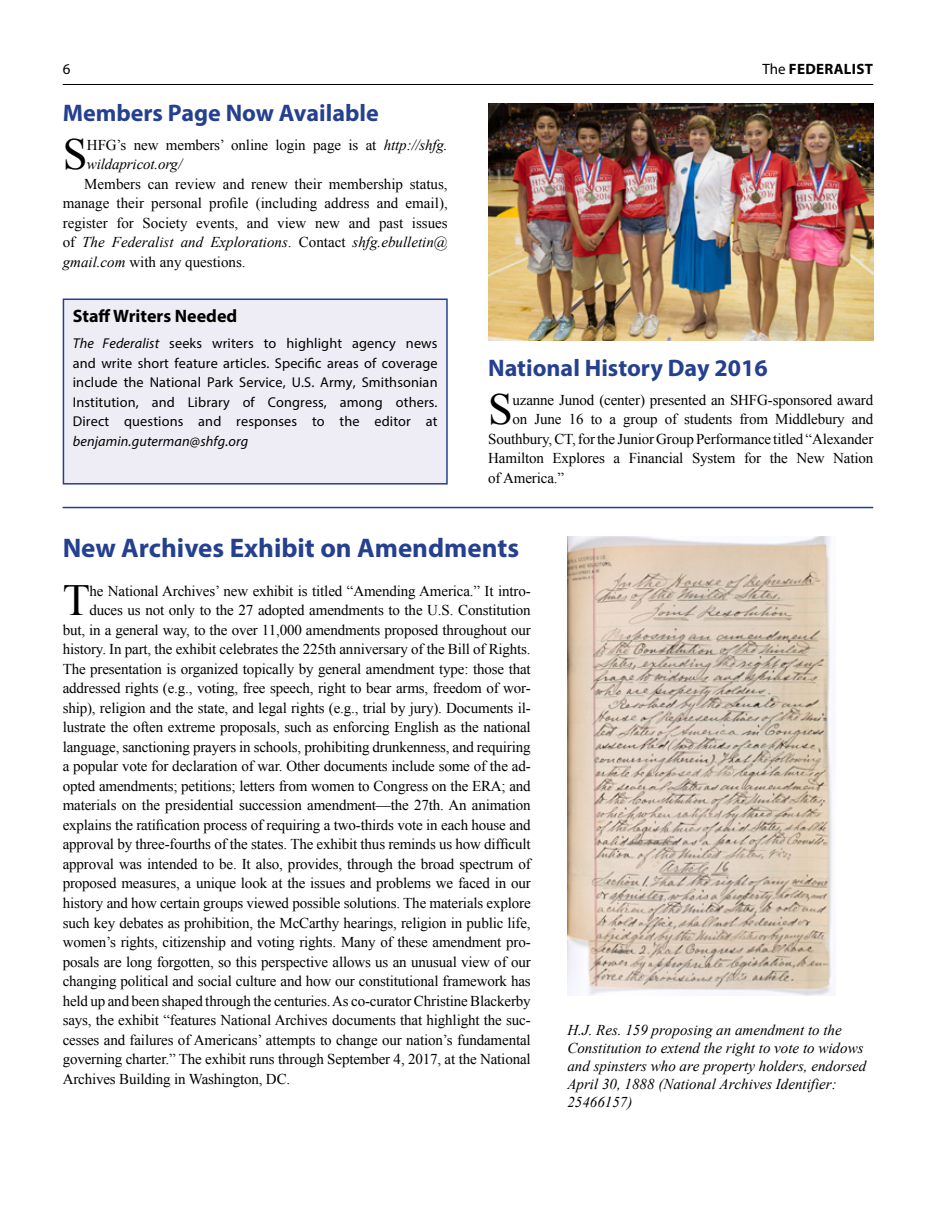
<style>
.page{position:relative;width:936px;height:1206px;background:#fff}
.page>*{position:absolute;margin:0;border:0;box-sizing:border-box;transform-origin:0 0}
.t1{font:44.4px "Times New Roman";color:#000}
.t2{font:700 27px "Myriad Pro";color:#25408f}
.t3{font:700 24px "Myriad Pro";color:#25408f}
.t4{font:700 18px "Myriad Pro";color:#000}
.t5{font:15px/19.5px "Times New Roman";letter-spacing:-.01em;color:#000}
.t6{font:italic 15px/18px "Times New Roman";color:#000}
.t7{font:700 15px "Myriad Pro";letter-spacing:.02em;color:#000}
.t8{font:15px "Myriad Pro";color:#000}
.t9{font:14.25px/19.5px "Myriad Pro";letter-spacing:.01em;color:#000;text-align:justify}
.t10{font:italic 14.25px "Myriad Pro";letter-spacing:.01em;color:#000}
.s1{font-weight:400}
.s2{font-style:italic}
</style>
<div class="page">
<hr style="left:63px;top:84px;width:810px;height:1px;background:#000">
<img style="left:567px;top:536px;width:267px;height:459px">
<img style="left:488px;top:103px;width:385px;height:237px">
<hr style="left:63px;top:506px;width:810px;height:2px;background:#25408f">
<div style="left:63px;top:299px;width:384px;height:185px;background:#eeedf5"></div>
<div style="left:63px;top:298px;width:384px;height:186px;border:2px solid #25408f"></div>
<p class="t8" style="left:63px;top:60px;width:9px">6</p>
<p class="t7" style="left:762px;top:59px;width:112px"><span class="s1">The</span> FEDERALIST</p>
<h3 class="t3" style="left:63px;top:97px;width:317px">Members Page Now Available</h3>
<h1 class="t1" style="left:63px;top:124px;width:26px">S</h1>
<p class="t5" style="left:87px;top:135px;width:362px">HFG’s new members’ online login page is at <span class="s2">http://shfg. wildapricot.org/</span></p>
<p class="t5" style="left:63px;top:174px;width:386px;text-align:justify;text-indent:22px">Members can review and renew their membership status, manage their personal profile (including address and email), register for Society events, and view new and past issues of <span class="s2">The Federalist and Explorations</span>. Contact <span class="s2">shfg.ebulletin@ gmail.com</span> with any questions.</p>
<p class="t4" style="left:73px;top:304px;width:166px">Staff Writers Needed</p>
<p class="t9" style="left:73px;top:333px;width:366px"><span class="s2">The Federalist</span> seeks writers to highlight agency news and write short feature articles. Specific areas of coverage include the National Park Service, U.S. Army, Smithsonian Institution, and Library of Congress, among others.<br>Direct questions and responses to the editor at</p>
<p class="t10" style="left:73px;top:432px;width:177px">benjamin.guterman@shfg.org</p>
<h3 class="t3" style="left:488px;top:352px;width:281px">National History Day 2016</h3>
<h1 class="t1" style="left:488px;top:379px;width:26px">S</h1>
<p class="t5" style="left:512px;top:389px;width:362px">uzanne Junod (center) presented an SHFG-sponsored award</p>
<p class="t5" style="left:512px;top:409px;width:362px">on June 16 to a group of students from Middlebury and</p>
<p class="t5" style="left:488px;top:428px;width:386px">Southbury, CT, for the Junior Group Performance titled “Alexander</p>
<p class="t5" style="left:488px;top:448px;width:386px">Hamilton Explores a Financial System for the New Nation</p>
<p class="t5" style="left:488px;top:467px;width:77px">of America.”</p>
<h2 class="t2" style="left:63px;top:530px;width:458px">New Archives Exhibit on Amendments</h2>
<h1 class="t1" style="left:63px;top:570px;width:29px">T</h1>
<p class="t5" style="left:89px;top:580px;width:442px">he National Archives’ new exhibit is titled “Amending America.” It intro-</p>
<p class="t5" style="left:89px;top:600px;width:442px">duces us not only to the 27 adopted amendments to the U.S. Constitution</p>
<p class="t5" style="left:63px;top:619px;width:469px">but, in a general way, to the over 11,000 amendments proposed throughout our</p>
<p class="t5" style="left:63px;top:639px;width:469px">history. In part, the exhibit celebrates the 225th anniversary of the Bill of Rights.</p>
<p class="t5" style="left:63px;top:658px;width:469px">The presentation is organized topically by general amendment type: those that</p>
<p class="t5" style="left:63px;top:678px;width:469px">addressed rights (e.g., voting, free speech, right to bear arms, freedom of wor-</p>
<p class="t5" style="left:63px;top:697px;width:469px">ship), religion and the state, and legal rights (e.g., trial by jury). Documents il-</p>
<p class="t5" style="left:63px;top:717px;width:469px">lustrate the often extreme proposals, such as enforcing English as the national</p>
<p class="t5" style="left:63px;top:736px;width:469px">language, sanctioning prayers in schools, prohibiting drunkenness, and requiring</p>
<p class="t5" style="left:63px;top:756px;width:469px">a popular vote for declaration of war. Other documents include some of the ad-</p>
<p class="t5" style="left:63px;top:775px;width:469px">opted amendments; petitions; letters from women to Congress on the ERA; and</p>
<p class="t5" style="left:63px;top:795px;width:469px">materials on the presidential succession amendment—the 27th. An animation</p>
<p class="t5" style="left:63px;top:814px;width:469px">explains the ratification process of requiring a two-thirds vote in each house and</p>
<p class="t5" style="left:63px;top:834px;width:469px">approval by three-fourths of the states. The exhibit thus reminds us how difficult</p>
<p class="t5" style="left:63px;top:853px;width:469px">approval was intended to be. It also, provides, through the broad spectrum of</p>
<p class="t5" style="left:63px;top:873px;width:469px">proposed measures, a unique look at the issues and problems we faced in our</p>
<p class="t5" style="left:63px;top:892px;width:469px">history and how certain groups viewed possible solutions. The materials explore</p>
<p class="t5" style="left:63px;top:912px;width:469px">such key debates as prohibition, the McCarthy hearings, religion in public life,</p>
<p class="t5" style="left:63px;top:931px;width:469px">women’s rights, citizenship and voting rights. Many of these amendment pro-</p>
<p class="t5" style="left:63px;top:951px;width:469px">posals are long forgotten, so this perspective allows us an unusual view of our</p>
<p class="t5" style="left:63px;top:970px;width:469px">changing political and social culture and how our constitutional framework has</p>
<p class="t5" style="left:63px;top:990px;width:469px">held up and been shaped through the centuries. As co-curator Christine Blackerby</p>
<p class="t5" style="left:63px;top:1009px;width:469px">says, the exhibit “features National Archives documents that highlight the suc-</p>
<p class="t5" style="left:63px;top:1029px;width:469px">cesses and failures of Americans’ attempts to change our nation’s fundamental</p>
<p class="t5" style="left:63px;top:1048px;width:469px">governing charter.” The exhibit runs through September 4, 2017, at the National</p>
<p class="t5" style="left:63px;top:1068px;width:229px">Archives Building in Washington, DC.</p>
<p class="t6" style="left:567px;top:1020px;width:300px">H.J. Res. 159 proposing an amendment to the Constitution to extend the right to vote to widows and spinsters who are property holders, endorsed April 30, 1888 (National Archives Identifier:<br>25466157)</p>
</div>
